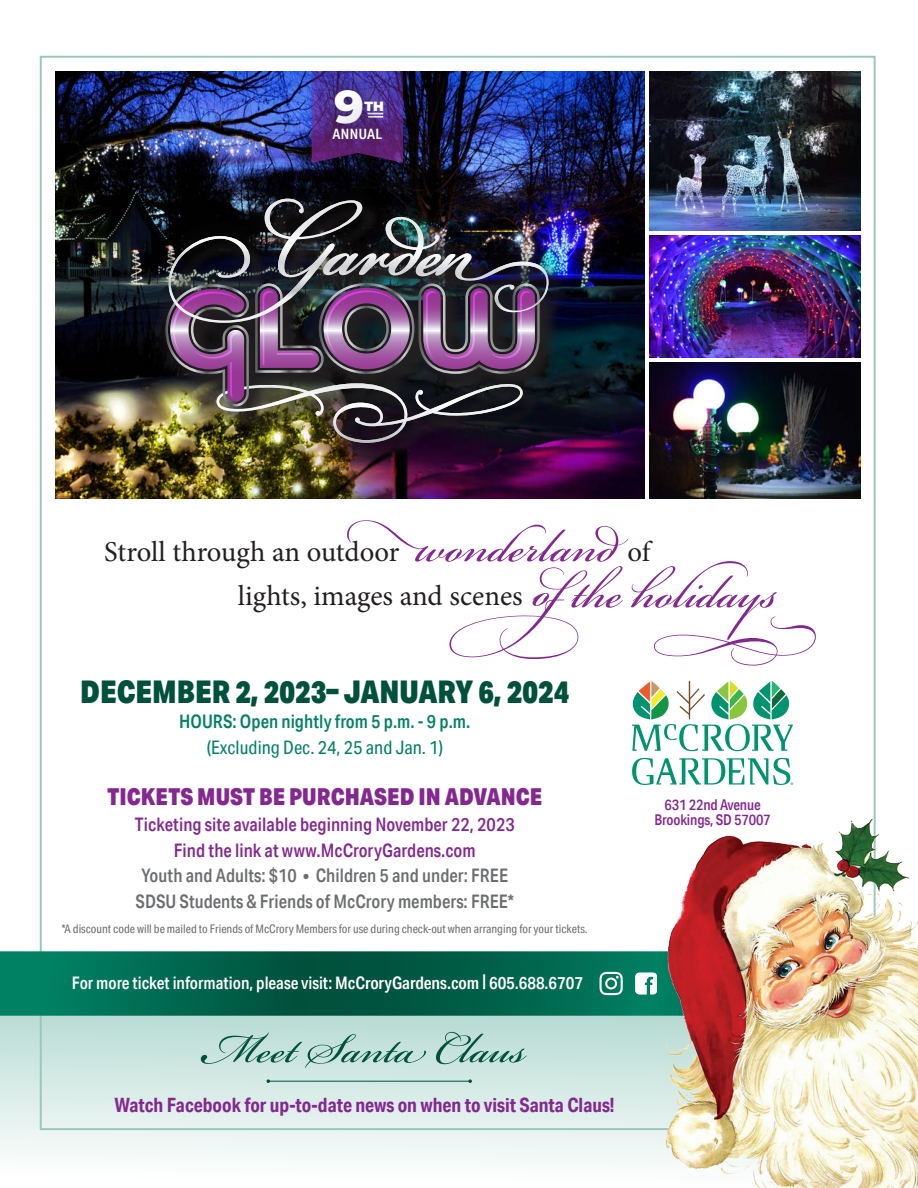
<style>
.page{position:relative;width:918px;height:1188px;background:#fff}
.page>*{position:absolute;margin:0;border:0;box-sizing:border-box;transform-origin:0 0}
.t1{font:71.85px "Bickham Script Pro";color:#842890}
.t2{font:64.65px "Bickham Script Pro 3";color:#00513c}
.t3{font:800 46.05px "Montserrat";color:#fff}
.t4{font:900 31.2px "Aktiv Grotesk Cd";color:#00513c}
.t5{font:28.8px "Minion Pro";color:#231f20}
.t6{font:900 23.4px "Aktiv Grotesk Cd";color:#842890}
.t7{font:700 19.8px "Aktiv Grotesk Cd";color:#842890}
.t8{font:500 18.6px/25.7px "Aktiv Grotesk Cd";color:#6c6d70;text-align:center}
.t9{font:500 18.6px/25.7px "Aktiv Grotesk Cd";color:#008164;text-align:center}
.t10{font:500 17.25px "Aktiv Grotesk Cd";color:#fff}
.t11{font:500 14.85px/14.9px "Aktiv Grotesk Cd";letter-spacing:-.01em;color:#842890;text-align:center}
.t12{font:600 14.25px "Aktiv Grotesk Cd";letter-spacing:.03em;color:#fff}
.t13{font:900 13.35px "Montserrat";color:#fff}
.t14{font:11.85px "Aktiv Grotesk Cd";color:#6c6d70}
.s1{font-weight:400}
.s2{color:#842890}
.s3{font-weight:600}
</style>
<div class="page">
<svg style="left:0;top:1016px;width:632px;height:146px;background:#d5eae5"></svg>
<img style="left:56px;top:71px;width:588px;height:428px">
<img style="left:649px;top:362px;width:211px;height:137px">
<img style="left:649px;top:71px;width:211px;height:160px">
<img style="left:649px;top:236px;width:211px;height:121px">
<div style="left:141px;top:175px;width:432px;height:292px;background:#231f20;opacity:.75"></div>
<img style="left:166px;top:199px;width:383px;height:244px">
<div style="left:308px;top:64px;width:81px;height:87px;background:#231f20;opacity:.75"></div>
<div style="left:340px;top:74px;width:70px;height:63px;background:#231f20;opacity:.75"></div>
<div style="left:307px;top:101px;width:99px;height:65px;background:#231f20;opacity:.75"></div>
<svg style="left:0;top:951px;width:632px;height:65px;background:#02664f"></svg>
<svg style="left:599px;top:972px;width:24px;height:23px"></svg>
<svg style="left:632px;top:681px;width:161px;height:70px"></svg>
<svg style="left:632px;top:758px;width:161px;height:27px"></svg>
<img style="left:632px;top:819px;width:286px;height:369px">
<hr style="left:268px;top:1081px;width:202px;height:1px;background:#00513c">
<svg style="left:468px;top:1079px;width:4px;height:4px"></svg>
<svg style="left:266px;top:1079px;width:4px;height:4px"></svg>
<svg style="left:914px;top:1183px;width:4px;height:5px"></svg>
<p class="t3" style="left:334px;top:76px;width:31px">9</p>
<p class="t13" style="left:364px;top:97px;width:21px">TH</p>
<p class="t12" style="left:332px;top:125px;width:51px">ANNUAL</p>
<p class="t1" style="left:413px;top:494px;width:205px">wonderland</p>
<p class="t5" style="left:104px;top:533px;width:297px">Stroll through an outdoor</p>
<p class="t5" style="left:627px;top:533px;width:24px">of</p>
<p class="t1" style="left:533px;top:540px;width:245px">ofthe holidays</p>
<p class="t5" style="left:238px;top:577px;width:287px">lights, images and scenes</p>
<p class="t4" style="left:80px;top:671px;width:491px">DECEMBER 2, 2023– JANUARY 6, 2024</p>
<p class="t9" style="left:179px;top:709px;width:293px">HOURS: Open nightly from 5 p.m. - 9 p.m. <span class="s1">(Excluding Dec. 24, 25 and Jan. 1)</span></p>
<p class="t6" style="left:107px;top:782px;width:436px">TICKETS MUST BE PURCHASED IN ADVANCE</p>
<p class="t8" style="left:135px;top:811px;width:381px"><span class="s2">Ticketing site available beginning November 22, 2023<br>Find the link at www.McCroryGardens.com<br></span>Youth and Adults: $10 • Children 5 and under: FREE SDSU Students &amp; Friends of McCrory members: FREE*</p>
<p class="t14" style="left:62px;top:922px;width:527px">*A discount code will be mailed to Friends of McCrory Members for use during check-out when arranging for your tickets.</p>
<p class="t10" style="left:72px;top:972px;width:513px">For more ticket information, please visit: <span class="s3">McCroryGardens.com</span> | <span class="s3">605.688.6707</span></p>
<p class="t2" style="left:203px;top:1002px;width:324px">Meet Santa Claus</p>
<p class="t7" style="left:114px;top:1092px;width:501px">Watch Facebook for up-to-date news on when to visit Santa Claus!</p>
<p class="t11" style="left:654px;top:798px;width:118px">631 22nd Avenue<br>Brookings, SD 57007</p>
</div>
